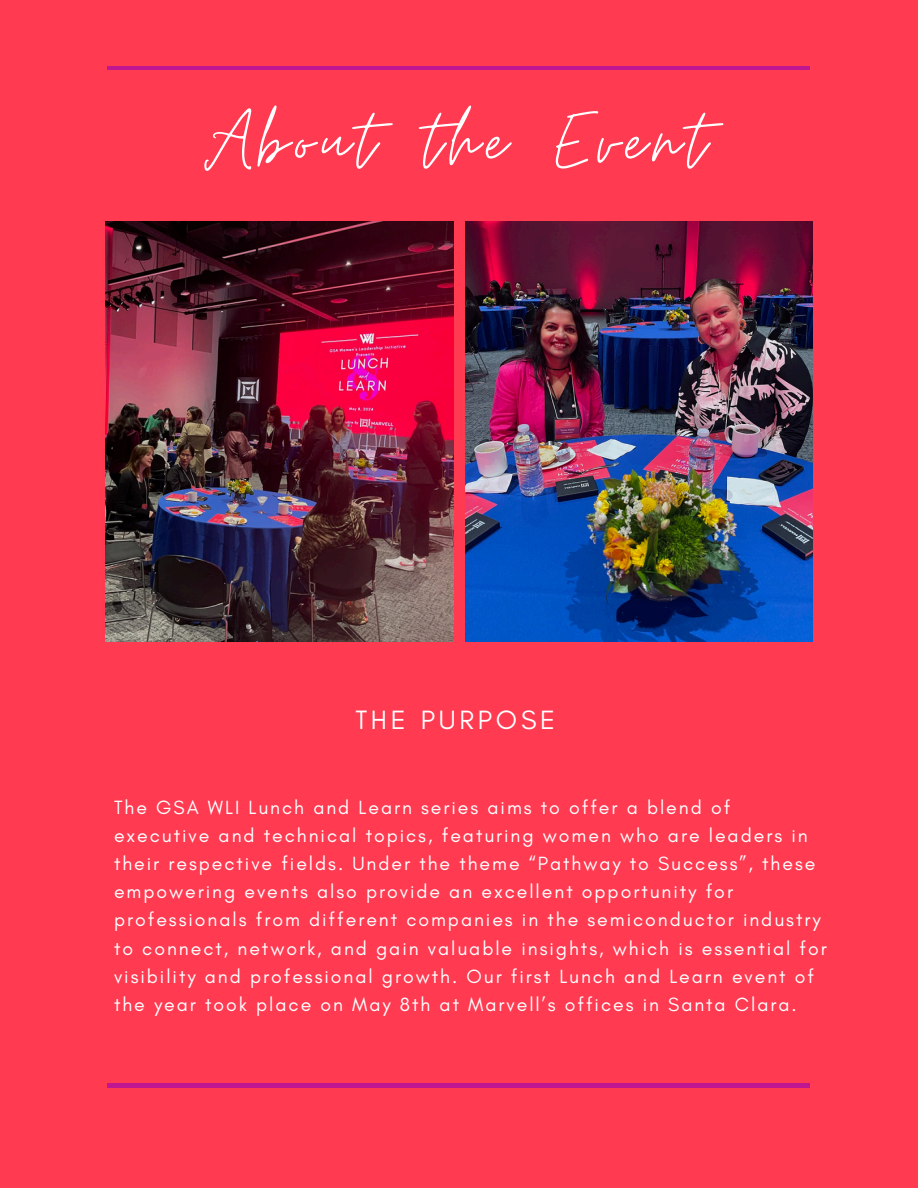
<style>
.page{position:relative;width:918px;height:1188px;background:#ff3a51}
.page>*{position:absolute;margin:0;border:0;box-sizing:border-box;transform-origin:0 0}
.t1{font:90px "Moon Time";letter-spacing:.08em;color:#fff}
.t2{font:27px "Glacial Indifference";letter-spacing:.14em;color:#fff}
.t3{font:19.5px/28.2px "Glacial Indifference";letter-spacing:.1em;color:#fff}
</style>
<div class="page">
<img style="left:105px;top:222px;width:349px;height:420px">
<img style="left:465px;top:222px;width:348px;height:420px">
<hr style="left:108px;top:67px;width:702px;height:3px;background:#bf1792">
<hr style="left:108px;top:1084px;width:702px;height:3px;background:#bf1792">
<p class="t1" style="left:204px;top:86px;width:503px">About the Event</p>
<h1 class="t2" style="left:355px;top:703px;width:201px">THE PURPOSE</h1>
<h2 class="t3" style="left:114px;top:793px;width:714px">The GSA WLI Lunch and Learn series aims to offer a blend of executive and technical topics, featuring women who are leaders in their respective fields. Under the theme “Pathway to Success”, these empowering events also provide an excellent opportunity for professionals from different companies in the semiconductor industry to connect, network, and gain valuable insights, which is essential for visibility and professional growth. Our first Lunch and Learn event of the year took place on May 8th at Marvell’s offices in Santa Clara.</h2>
</div>
